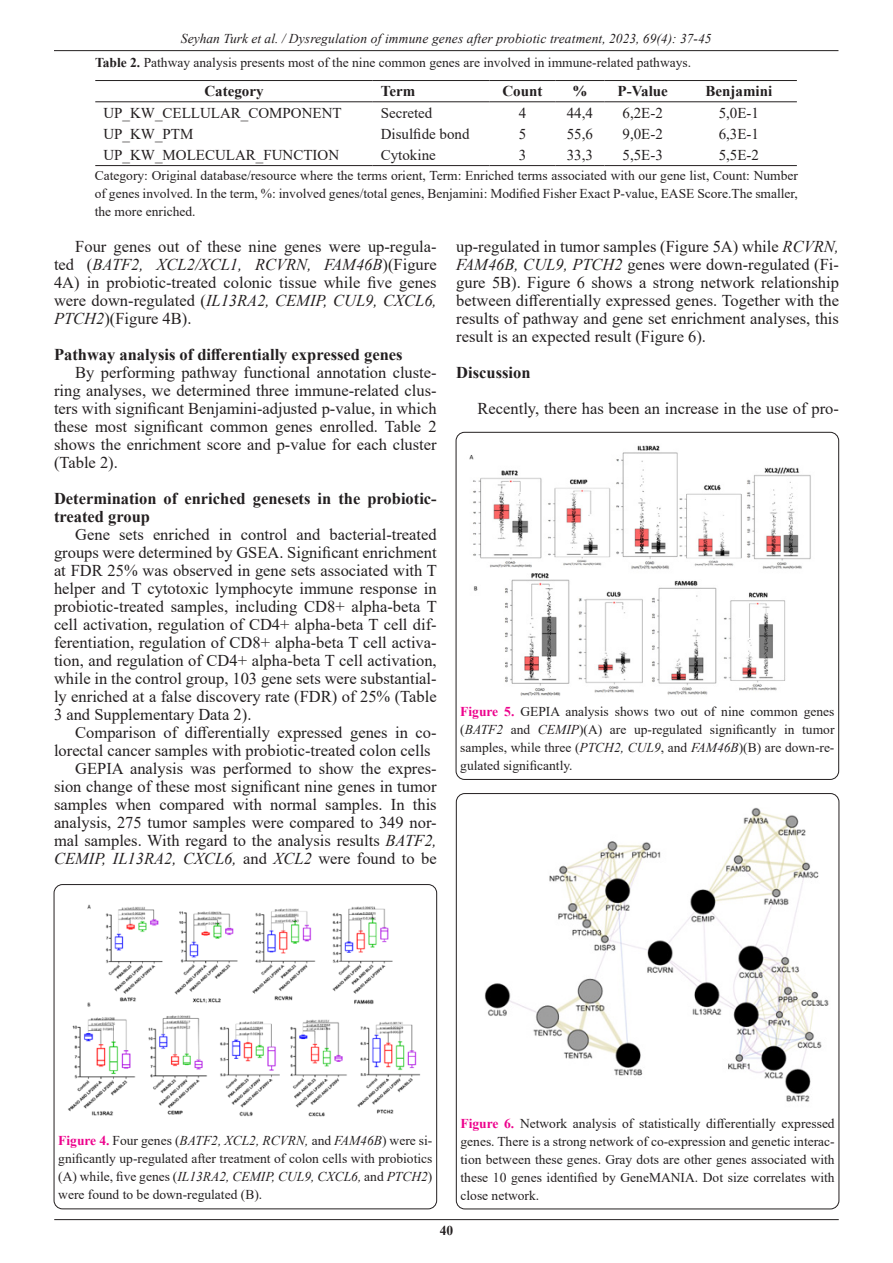
<style>
.page{position:relative;width:893px;height:1263px;background:#fff}
.page>*{position:absolute;margin:0;border:0;box-sizing:border-box;transform-origin:0 0}
.Body_Text{font:16.5px/18px "Times New Roman";color:#231f20;text-align:justify}
.Body_Text-2{font:700 16.5px/18px "Times New Roman";color:#231f20}
.Pa7{font:700 16.5px "Times New Roman";color:#231f20}
.t1{font:15px "Times New Roman";color:#231f20}
.t2{font:700 15px "Times New Roman";color:#231f20}
.Body_Text-3{font:13.5px/18px "Times New Roman";color:#231f20;text-align:justify}
.t3{font:italic 13.5px "Times New Roman";letter-spacing:.01em;color:#231f20}
.t4{font:700 13.5px "Times New Roman";color:#231f20}
.s1{font-weight:700}
.s2{font-style:italic}
.s3{font-weight:700;color:#ed028c}
</style>
<div class="page">
<hr style="left:54px;top:50px;width:784px;height:1px;background:#231f20">
<hr style="left:54px;top:1219px;width:785px;height:1px;background:#231f20">
<div style="left:54px;top:884px;width:383px;height:325px;border:1px solid #231f20;border-radius:9px"></div>
<img style="left:68px;top:904px;width:353px;height:213px">
<hr style="left:95px;top:80px;width:278px;height:1px;background:#231f20">
<hr style="left:373px;top:80px;width:117px;height:1px;background:#231f20">
<hr style="left:490px;top:80px;width:65px;height:1px;background:#231f20">
<hr style="left:555px;top:80px;width:50px;height:1px;background:#231f20">
<hr style="left:605px;top:80px;width:76px;height:1px;background:#231f20">
<hr style="left:681px;top:80px;width:116px;height:1px;background:#231f20">
<hr style="left:95px;top:101px;width:278px;height:1px;background:#231f20">
<hr style="left:373px;top:101px;width:117px;height:1px;background:#231f20">
<hr style="left:490px;top:101px;width:65px;height:1px;background:#231f20">
<hr style="left:555px;top:101px;width:50px;height:1px;background:#231f20">
<hr style="left:605px;top:101px;width:76px;height:1px;background:#231f20">
<hr style="left:681px;top:101px;width:116px;height:1px;background:#231f20">
<hr style="left:95px;top:165px;width:278px;height:1px;background:#231f20">
<hr style="left:373px;top:165px;width:117px;height:1px;background:#231f20">
<hr style="left:490px;top:165px;width:65px;height:1px;background:#231f20">
<hr style="left:555px;top:165px;width:50px;height:1px;background:#231f20">
<hr style="left:605px;top:165px;width:76px;height:1px;background:#231f20">
<hr style="left:681px;top:165px;width:116px;height:1px;background:#231f20">
<div style="left:456px;top:432px;width:383px;height:347px;border:1px solid #231f20;border-radius:9px"></div>
<img style="left:469px;top:445px;width:342px;height:251px">
<img style="left:484px;top:807px;width:345px;height:295px">
<p class="t3" style="left:181px;top:29px;width:532px">Seyhan Turk et al. / Dysregulation of immune genes after probiotic treatment, 2023, 69(4): 37-45</p>
<p class="Body_Text-3" style="left:95px;top:53px;width:598px"><span class="s1">Table 2.</span> Pathway analysis presents most of the nine common genes are involved in immune-related pathways.</p>
<p class="t2" style="left:204px;top:80px;width:61px">Category</p>
<p class="t2" style="left:381px;top:80px;width:36px">Term</p>
<p class="t2" style="left:502px;top:80px;width:42px">Count</p>
<p class="t2" style="left:572px;top:80px;width:16px">%</p>
<p class="t2" style="left:618px;top:80px;width:52px">P-Value</p>
<p class="t2" style="left:706px;top:80px;width:68px">Benjamini</p>
<p class="t1" style="left:103px;top:102px;width:240px">UP_KW_CELLULAR_COMPONENT</p>
<p class="t1" style="left:381px;top:102px;width:53px">Secreted</p>
<p class="t1" style="left:519px;top:102px;width:9px">4</p>
<p class="t1" style="left:567px;top:102px;width:28px">44,4</p>
<p class="t1" style="left:623px;top:102px;width:42px">6,2E-2</p>
<p class="t1" style="left:719px;top:102px;width:42px">5,0E-1</p>
<p class="t1" style="left:103px;top:123px;width:91px">UP_KW_PTM</p>
<p class="t1" style="left:381px;top:123px;width:90px">Disulfide bond</p>
<p class="t1" style="left:519px;top:123px;width:9px">5</p>
<p class="t1" style="left:567px;top:123px;width:28px">55,6</p>
<p class="t1" style="left:623px;top:123px;width:42px">9,0E-2</p>
<p class="t1" style="left:719px;top:123px;width:42px">6,3E-1</p>
<p class="t1" style="left:103px;top:144px;width:237px">UP_KW_MOLECULAR_FUNCTION</p>
<p class="t1" style="left:381px;top:144px;width:57px">Cytokine</p>
<p class="t1" style="left:519px;top:144px;width:9px">3</p>
<p class="t1" style="left:567px;top:144px;width:28px">33,3</p>
<p class="t1" style="left:623px;top:144px;width:42px">5,5E-3</p>
<p class="t1" style="left:719px;top:144px;width:42px">5,5E-2</p>
<p class="Body_Text-3" style="left:95px;top:166px;width:705px">Category: Original database/resource where the terms orient, Term: Enriched terms associated with our gene list, Count: Number of genes involved. In the term, %: involved genes/total genes, Benjamini: Modified Fisher Exact P-value, EASE Score.The smaller, the more enriched.</p>
<p class="Body_Text" style="left:54px;top:237px;width:384px;text-indent:21px">Four genes out of these nine genes were up-regula&shy;ted (<span class="s2">BATF2, XCL2/XCL1, RCVRN, FAM46B</span>)(Figure 4A) in probiotic-treated colonic tissue while five genes were down-regulated (<span class="s2">IL13RA2, CEMIP, CUL9, CXCL6, PTCH2</span>)(Figure 4B).</p>
<p class="Body_Text-2" style="left:54px;top:345px;width:350px">Pathway analysis of differentially expressed genes</p>
<p class="Body_Text" style="left:54px;top:363px;width:384px;text-indent:21px">By performing pathway functional annotation cluste&shy;ring analyses, we determined three immune-related clus&shy;ters with significant Benjamini-adjusted p-value, in which these most significant common genes enrolled. Table 2 shows the enrichment score and p-value for each cluster (Table 2).</p>
<p class="Body_Text-2" style="left:54px;top:489px;width:384px">Determination of enriched genesets in the probiotic&shy;treated group</p>
<p class="Body_Text" style="left:54px;top:525px;width:384px;text-indent:21px">Gene sets enriched in control and bacterial-treated groups were determined by GSEA. Significant enrichment at FDR 25% was observed in gene sets associated with T helper and T cytotoxic lymphocyte immune response in probiotic-treated samples, including CD8+ alpha-beta T cell activation, regulation of CD4+ alpha-beta T cell dif&shy;ferentiation, regulation of CD8+ alpha-beta T cell activa&shy;tion, and regulation of CD4+ alpha-beta T cell activation, while in the control group, 103 gene sets were substantial&shy;ly enriched at a false discovery rate (FDR) of 25% (Table 3 and Supplementary Data 2).</p>
<p class="Body_Text" style="left:54px;top:723px;width:384px;text-indent:21px">Comparison of differentially expressed genes in co&shy;lorectal cancer samples with probiotic-treated colon cells</p>
<p class="Body_Text" style="left:54px;top:759px;width:384px;text-indent:21px">GEPIA analysis was performed to show the expres&shy;sion change of these most significant nine genes in tumor samples when compared with normal samples. In this analysis, 275 tumor samples were compared to 349 nor&shy;mal samples. With regard to the analysis results <span class="s2">BATF2, CEMIP, IL13RA2, CXCL6,</span> and <span class="s2">XCL2</span> were found to be</p>
<p class="Body_Text" style="left:456px;top:237px;width:384px">up-regulated in tumor samples (Figure 5A) while <span class="s2">RCVRN, FAM46B, CUL9, PTCH2</span> genes were down-regulated (Fi&shy;gure 5B). Figure 6 shows a strong network relationship between differentially expressed genes. Together with the results of pathway and gene set enrichment analyses, this result is an expected result (Figure 6).</p>
<p class="Pa7" style="left:456px;top:361px;width:76px">Discussion</p>
<p class="Body_Text" style="left:477px;top:399px;width:363px">Recently, there has been an increase in the use of pro-</p>
<p class="Body_Text-3" style="left:460px;top:702px;width:376px"><span class="s3">Figure 5.</span> GEPIA analysis shows two out of nine common genes (<span class="s2">BATF2</span> and <span class="s2">CEMIP</span>)(A) are up-regulated significantly in tumor samples, while three (<span class="s2">PTCH2, CUL9</span>, and <span class="s2">FAM46B</span>)(B) are down-re&shy;gulated significantly.</p>
<p class="Body_Text-3" style="left:58px;top:1131px;width:376px"><span class="s3">Figure 4.</span> Four genes (<span class="s2">BATF2, XCL2, RCVRN,</span> and <span class="s2">FAM46B</span>) were si&shy;gnificantly up-regulated after treatment of colon cells with probiotics (A) while, five genes (<span class="s2">IL13RA2, CEMIP, CUL9, CXCL6,</span> and <span class="s2">PTCH2</span>) were found to be down-regulated (B).</p>
<p class="Body_Text-3" style="left:460px;top:1114px;width:376px"><span class="s3">Figure 6.</span> Network analysis of statistically differentially expressed genes. There is a strong network of co-expression and genetic interac&shy;tion between these genes. Gray dots are other genes associated with these 10 genes identified by GeneMANIA. Dot size correlates with close network.</p>
<p class="t4" style="left:440px;top:1220px;width:15px">40</p>
</div>
